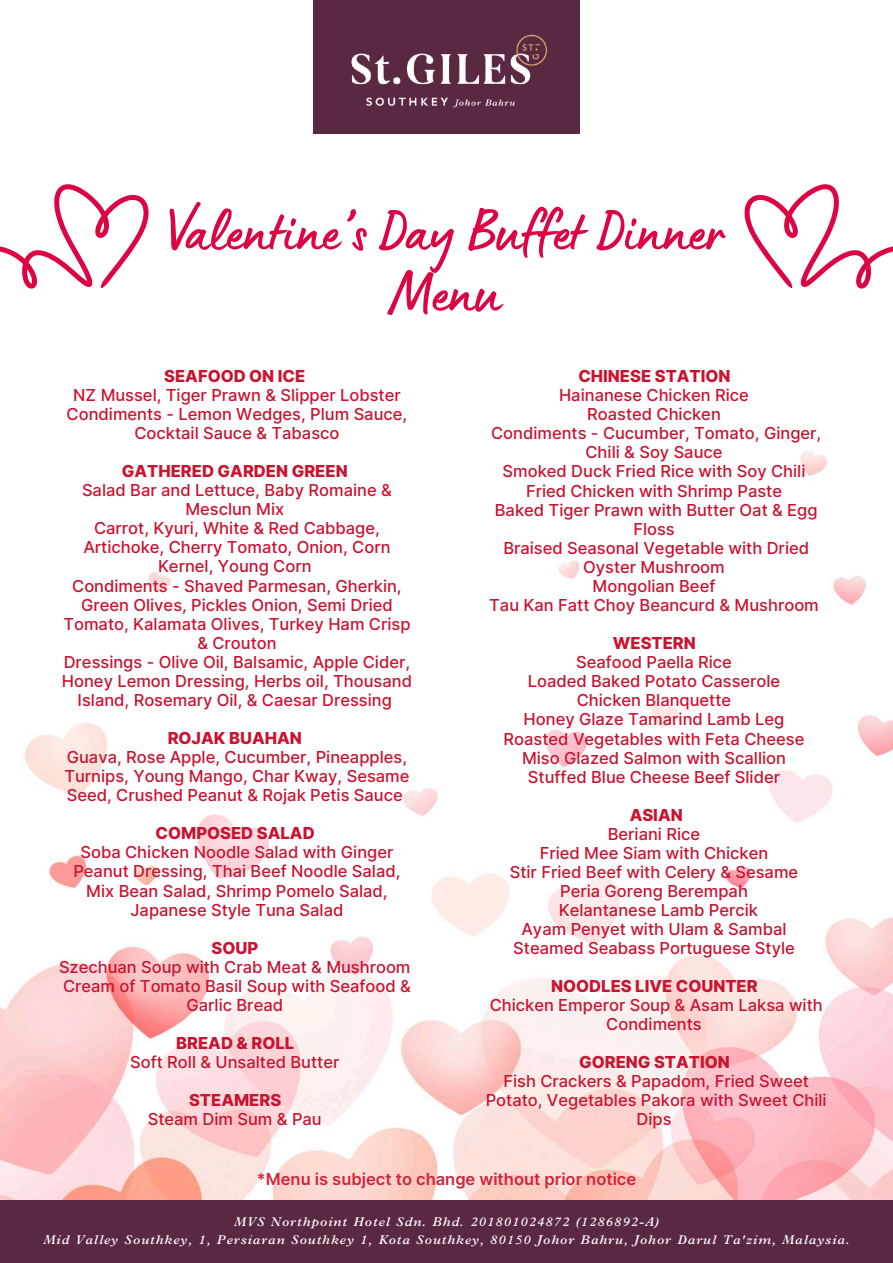
<style>
.page{position:relative;width:893px;height:1263px;background:#fff}
.page>*{position:absolute;margin:0;border:0;box-sizing:border-box;transform-origin:0 0}
.t1{font:61.65px/61.3px "Lumios Marker";color:#dc0443;text-align:center}
.t2{font:500 16.5px/19.1px "Inter";color:#c9132f;text-align:center}
.t3{font:800 16.5px "Inter";color:#c9132f}
.t4{font:600 16.5px "Inter";color:#cf2540}
.t5{font:italic 600 12.75px/17.4px "M Plantin";letter-spacing:.08em;color:#fff;text-align:center}
</style>
<div class="page">
<img style="left:0;top:133px;width:893px;height:1068px">
<div style="left:0;top:1201px;width:893px;height:62px;background:#5a2841"></div>
<div style="left:313px;top:0;width:267px;height:133px;background:#5a2841"></div>
<img style="left:351px;top:34px;width:197px;height:74px">
<svg style="left:744px;top:184px;width:149px;height:105px"></svg>
<svg style="left:0;top:184px;width:149px;height:105px"></svg>
<h1 class="t1" style="left:169px;top:211px;width:556px">Valentine’s Day Buffet Dinner<br>Menu</h1>
<p class="t3" style="left:164px;top:366px;width:143px">SEAFOOD ON ICE</p>
<p class="t2" style="left:67px;top:385px;width:342px">NZ Mussel, Tiger Prawn &amp; Slipper Lobster<br>Condiments - Lemon Wedges, Plum Sauce,<br>Cocktail Sauce &amp; Tabasco</p>
<p class="t3" style="left:122px;top:461px;width:227px">GATHERED GARDEN GREEN</p>
<p class="t2" style="left:62px;top:480px;width:351px">Salad Bar and Lettuce, Baby Romaine &amp; Mesclun Mix<br>Carrot, Kyuri, White &amp; Red Cabbage, Artichoke, Cherry Tomato, Onion, Corn Kernel, Young Corn<br>Condiments - Shaved Parmesan, Gherkin, Green Olives, Pickles Onion, Semi Dried Tomato, Kalamata Olives, Turkey Ham Crisp &amp; Crouton<br>Dressings - Olive Oil, Balsamic, Apple Cider, Honey Lemon Dressing, Herbs oil, Thousand Island, Rosemary Oil, &amp; Caesar Dressing</p>
<p class="t3" style="left:168px;top:728px;width:136px">ROJAK BUAHAN</p>
<p class="t2" style="left:64px;top:748px;width:347px;text-align:left">Guava, Rose Apple, Cucumber, Pineapples,<br>Turnips, Young Mango, Char Kway, Sesame<br>Seed, Crushed Peanut &amp; Rojak Petis Sauce</p>
<p class="t3" style="left:156px;top:823px;width:161px">COMPOSED SALAD</p>
<p class="t2" style="left:73px;top:843px;width:329px">Soba Chicken Noodle Salad with Ginger Peanut Dressing, Thai Beef Noodle Salad, Mix Bean Salad, Shrimp Pomelo Salad, Japanese Style Tuna Salad</p>
<p class="t3" style="left:211px;top:938px;width:48px">SOUP</p>
<p class="t2" style="left:59px;top:957px;width:353px">Szechuan Soup with Crab Meat &amp; Mushroom<br>Cream of Tomato Basil Soup with Seafood &amp;<br>Garlic Bread</p>
<p class="t3" style="left:176px;top:1033px;width:119px">BREAD &amp; ROLL</p>
<p class="t2" style="left:130px;top:1052px;width:211px">Soft Roll &amp; Unsalted Butter</p>
<p class="t3" style="left:189px;top:1090px;width:94px">STEAMERS</p>
<p class="t2" style="left:148px;top:1109px;width:175px">Steam Dim Sum &amp; Pau</p>
<p class="t3" style="left:578px;top:366px;width:154px">CHINESE STATION</p>
<p class="t2" style="left:489px;top:385px;width:333px">Hainanese Chicken Rice<br>Roasted Chicken<br>Condiments - Cucumber, Tomato, Ginger,<br>Chili &amp; Soy Sauce<br>Smoked Duck Fried Rice with Soy Chili<br>Fried Chicken with Shrimp Paste<br>Baked Tiger Prawn with Butter Oat &amp; Egg<br>Floss<br>Braised Seasonal Vegetable with Dried<br>Oyster Mushroom<br>Mongolian Beef<br>Tau Kan Fatt Choy Beancurd &amp; Mushroom</p>
<p class="t3" style="left:613px;top:633px;width:84px">WESTERN</p>
<p class="t2" style="left:503px;top:652px;width:302px">Seafood Paella Rice<br>Loaded Baked Potato Casserole<br>Chicken Blanquette<br>Honey Glaze Tamarind Lamb Leg<br>Roasted Vegetables with Feta Cheese<br>Miso Glazed Salmon with Scallion<br>Stuffed Blue Cheese Beef Slider</p>
<p class="t3" style="left:629px;top:804px;width:55px">ASIAN</p>
<p class="t2" style="left:510px;top:824px;width:290px">Beriani Rice<br>Fried Mee Siam with Chicken<br>Stir Fried Beef with Celery &amp; Sesame<br>Peria Goreng Berempah<br>Kelantanese Lamb Percik<br>Ayam Penyet with Ulam &amp; Sambal<br>Steamed Seabass Portuguese Style</p>
<p class="t3" style="left:551px;top:976px;width:208px">NOODLES LIVE COUNTER</p>
<p class="t2" style="left:490px;top:996px;width:334px">Chicken Emperor Soup &amp; Asam Laksa with<br>Condiments</p>
<p class="t3" style="left:579px;top:1052px;width:152px">GORENG STATION</p>
<p class="t2" style="left:486px;top:1072px;width:342px">Fish Crackers &amp; Papadom, Fried Sweet<br>Potato, Vegetables Pakora with Sweet Chili<br>Dips</p>
<p class="t4" style="left:257px;top:1169px;width:381px">*Menu is subject to change without prior notice</p>
<p class="t5" style="left:43px;top:1213px;width:808px">MVS Northpoint Hotel Sdn. Bhd. 201801024872 (1286892-A)<br>Mid Valley Southkey, 1, Persiaran Southkey 1, Kota Southkey, 80150 Johor Bahru, Johor Darul Ta'zim, Malaysia.</p>
</div>
